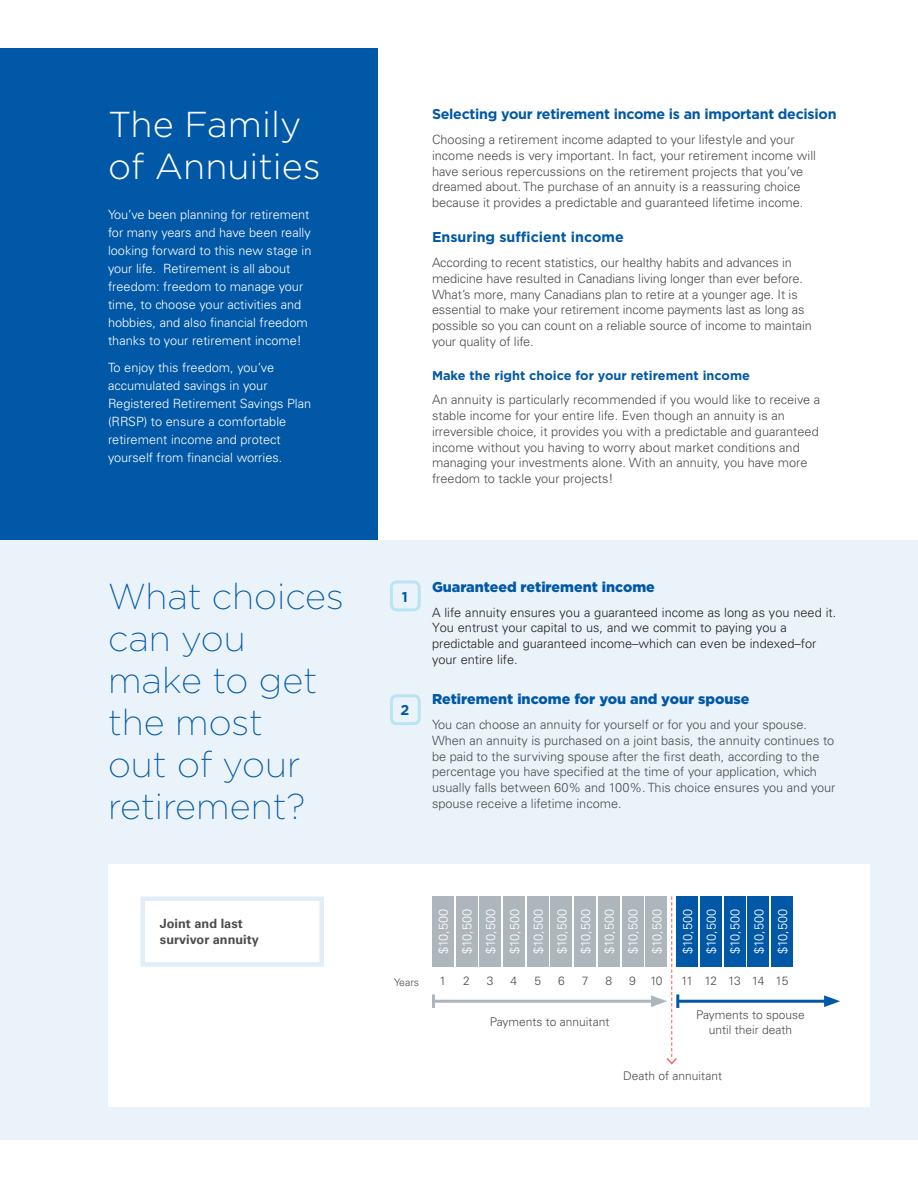
<style>
.page{position:relative;width:918px;height:1188px;background:#fff}
.page>*{position:absolute;margin:0;border:0;box-sizing:border-box;transform-origin:0 0}
.t1{font:200 36px/42px "Gotham";color:#0158a6}
.t2{font:300 36px/42px "Gotham";color:#fff}
.t3{font:900 14.25px "Gotham";color:#0158a6}
.t4{font:700 14.25px "Gotham";letter-spacing:-.02em;color:#0158a6}
.t5{font:700 14.25px "Gotham";color:#0158a6}
.t6{font:300 12.75px/15.8px "Univers";color:#4b4c4d}
.t7{font:300 12.75px/23.7px "Univers";color:#fff}
.t8{font:300 12.75px/15.8px "Univers";color:#231f20}
.t9{font:700 12.75px "Gotham";color:#0158a6}
.t10{font:700 12.75px/15.8px "Univers";color:#4b4c4d}
.t11{font:300 12px/15px "Univers";color:#4b4c4d;text-align:center}
.t12{font:300 10.5px "Univers";color:#4b4c4d}
</style>
<div class="page">
<div style="left:0;top:540px;width:918px;height:599px;background:#eaf3fa"></div>
<div style="left:108px;top:864px;width:761px;height:243px;background:#fff"></div>
<div style="left:0;top:49px;width:377px;height:491px;background:#0158a6"></div>
<div style="left:390px;top:580px;width:31px;height:31px;border:3px solid #b9e4f2;border-radius:5px"></div>
<div style="left:390px;top:694px;width:31px;height:31px;border:3px solid #b9e4f2;border-radius:5px"></div>
<div style="left:140px;top:896px;width:184px;height:71px;border:4px solid #e1edf8"></div>
<div style="left:432px;top:896px;width:22px;height:71px;background:#aeb6bd"></div>
<div style="left:456px;top:896px;width:21px;height:71px;background:#aeb6bd"></div>
<div style="left:479px;top:896px;width:22px;height:71px;background:#aeb6bd"></div>
<div style="left:503px;top:896px;width:22px;height:71px;background:#aeb6bd"></div>
<div style="left:527px;top:896px;width:22px;height:71px;background:#aeb6bd"></div>
<div style="left:551px;top:896px;width:21px;height:71px;background:#aeb6bd"></div>
<div style="left:574px;top:896px;width:22px;height:71px;background:#aeb6bd"></div>
<div style="left:598px;top:896px;width:22px;height:71px;background:#aeb6bd"></div>
<div style="left:622px;top:896px;width:21px;height:71px;background:#aeb6bd"></div>
<div style="left:646px;top:896px;width:21px;height:71px;background:#aeb6bd"></div>
<div style="left:676px;top:896px;width:22px;height:71px;background:#0158a6"></div>
<div style="left:700px;top:896px;width:22px;height:71px;background:#0158a6"></div>
<div style="left:724px;top:896px;width:21px;height:71px;background:#0158a6"></div>
<div style="left:748px;top:896px;width:21px;height:71px;background:#0158a6"></div>
<div style="left:771px;top:896px;width:22px;height:71px;background:#0158a6"></div>
<hr style="left:434px;top:1000px;width:223px;height:3px;background:#aeb6bd">
<hr style="left:432px;top:994px;width:3px;height:14px;background:#aeb6bd">
<hr style="left:678px;top:1000px;width:152px;height:3px;background:#0158a6">
<svg style="left:824px;top:995px;width:16px;height:12px"></svg>
<svg style="left:651px;top:896px;width:28px;height:169px"></svg>
<h1 class="t2" style="left:108px;top:102px;width:214px">The Family of Annuities</h1>
<p class="t7" style="left:108px;top:206px;width:205px;line-height:18px">You’ve been planning for retirement for many years and have been really looking forward to this new stage in your life. Retirement is all about freedom: freedom to manage your time, to choose your activities and hobbies, and also financial freedom thanks to your retirement income!</p>
<p class="t7" style="left:108px;top:359px;width:205px;line-height:18px">To enjoy this freedom, you’ve accumulated savings in your<br>Registered Retirement Savings Plan (RRSP) to ensure a comfortable retirement income and protect yourself from financial worries.</p>
<h1 class="t1" style="left:108px;top:574px;width:237px">What choices can you make to get the most<br>out of your retirement?</h1>
<p class="t4" style="left:432px;top:105px;width:406px">Selecting your retirement income is an important decision</p>
<p class="t6" style="left:432px;top:132px;width:386px">Choosing a retirement income adapted to your lifestyle and your income needs is very important. In fact, your retirement income will have serious repercussions on the retirement projects that you’ve dreamed about. The purchase of an annuity is a reassuring choice because it provides a predictable and guaranteed lifetime income.</p>
<p class="t5" style="left:432px;top:228px;width:193px">Ensuring sufficient income</p>
<p class="t6" style="left:432px;top:255px;width:382px">According to recent statistics, our healthy habits and advances in medicine have resulted in Canadians living longer than ever before.<br>What’s more, many Canadians plan to retire at a younger age. It is essential to make your retirement income payments last as long as possible so you can count on a reliable source of income to maintain your quality of life.</p>
<p class="t9" style="left:432px;top:367px;width:319px">Make the right choice for your retirement income</p>
<p class="t6" style="left:432px;top:392px;width:390px">An annuity is particularly recommended if you would like to receive a stable income for your entire life. Even though an annuity is an irreversible choice, it provides you with a predictable and guaranteed income without you having to worry about market conditions and managing your investments alone. With an annuity, you have more freedom to tackle your projects!</p>
<p class="t4" style="left:402px;top:587px;width:8px">1</p>
<p class="t4" style="left:400px;top:701px;width:10px">2</p>
<p class="t3" style="left:432px;top:577px;width:224px">Guaranteed retirement income</p>
<p class="t8" style="left:432px;top:604px;width:406px">A life annuity ensures you a guaranteed income as long as you need it.<br>You entrust your capital to us, and we commit to paying you a predictable and guaranteed income–which can even be indexed–for your entire life.</p>
<p class="t3" style="left:432px;top:690px;width:319px">Retirement income for you and your spouse</p>
<p class="t6" style="left:432px;top:717px;width:405px">You can choose an annuity for yourself or for you and your spouse.<br>When an annuity is purchased on a joint basis, the annuity continues to be paid to the surviving spouse after the first death, according to the percentage you have specified at the time of your application, which usually falls between 60% and 100%. This choice ensures you and your spouse receive a lifetime income.</p>
<p class="t10" style="left:160px;top:916px;width:100px">Joint and last survivor annuity</p>
<p class="t7" style="left:431px;top:954px;width:47px;text-align:justify;rotate:-90deg">$10,500 $10,500 $10,500 $10,500 $10,500 $10,500 $10,500 $10,500 $10,500 $10,500</p>
<p class="t7" style="left:676px;top:954px;width:47px;text-align:justify;rotate:-90deg">$10,500 $10,500 $10,500 $10,500 $10,500</p>
<p class="t12" style="left:394px;top:975px;width:26px">Years</p>
<p class="t11" style="left:439px;top:974px;width:8px">1</p>
<p class="t11" style="left:463px;top:974px;width:8px">2</p>
<p class="t11" style="left:487px;top:974px;width:8px">3</p>
<p class="t11" style="left:511px;top:974px;width:8px">4</p>
<p class="t11" style="left:534px;top:974px;width:8px">5</p>
<p class="t11" style="left:558px;top:974px;width:8px">6</p>
<p class="t11" style="left:582px;top:974px;width:8px">7</p>
<p class="t11" style="left:606px;top:974px;width:8px">8</p>
<p class="t11" style="left:629px;top:974px;width:35px">9 10</p>
<p class="t11" style="left:681px;top:974px;width:109px">11 12 13 14 15</p>
<p class="t11" style="left:490px;top:1014px;width:121px">Payments to annuitant</p>
<p class="t11" style="left:696px;top:1007px;width:110px">Payments to spouse until their death</p>
<p class="t11" style="left:623px;top:1068px;width:100px">Death of annuitant</p>
</div>
